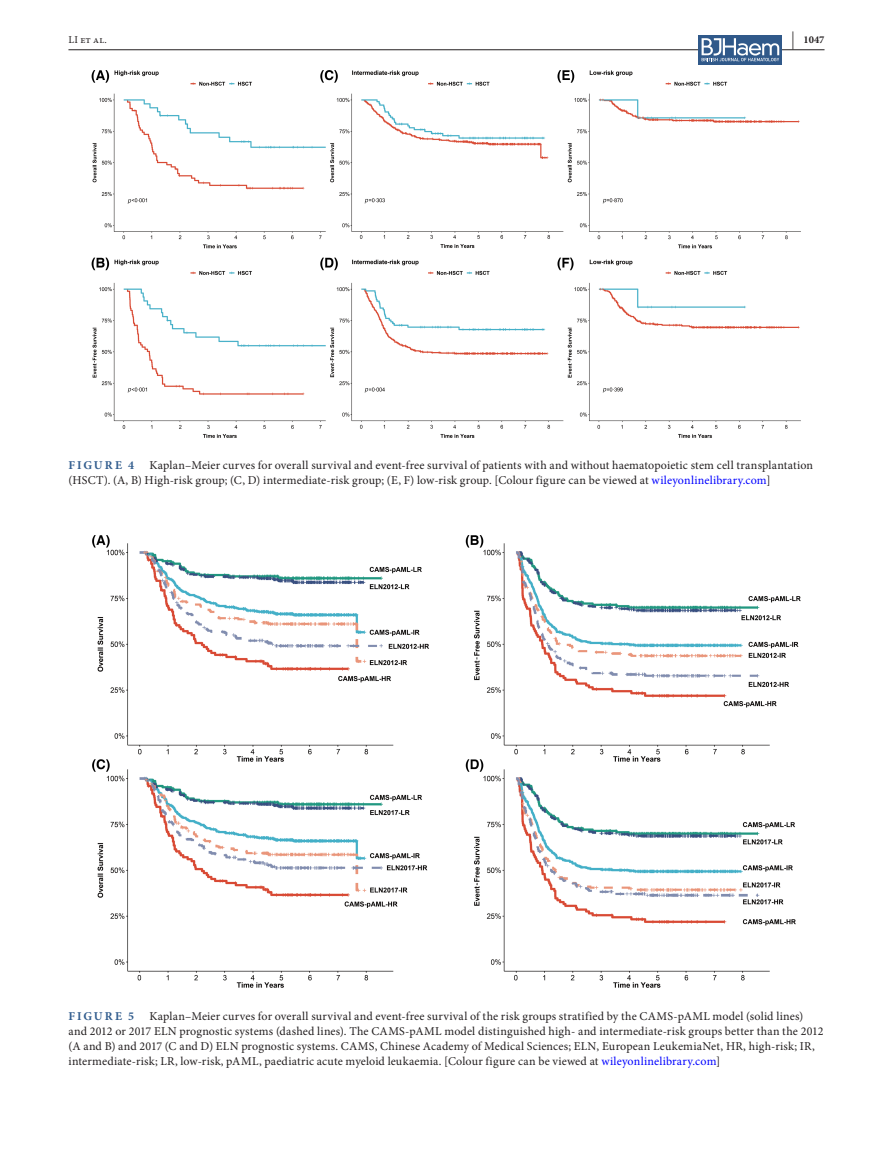
<style>
.page{position:relative;width:893px;height:1174px;background:#fff}
.page>*{position:absolute;margin:0;border:0;box-sizing:border-box;transform-origin:0 0}
.t1{font:12px/15px "Minion Pro";letter-spacing:.015em;color:#231f20}
.t2{font:700 12px "Minion Pro";letter-spacing:.17em;color:#325d8e}
.t3{font:10.5px "Minion Pro";color:#231f20}
.t4{font:700 10.5px "Minion Pro";color:#231f20}
.s1{font-size:18px}
.s2{color:#00f}
</style>
<div class="page">
<hr style="left:68px;top:49px;width:756px;height:1px;background:#231f20">
<svg style="left:699px;top:35px;width:83px;height:30px"></svg>
<svg style="left:702px;top:38px;width:77px;height:23px;background:#718dae"></svg>
<img style="left:91px;top:70px;width:710px;height:368px">
<img style="left:92px;top:535px;width:709px;height:453px">
<p class="t3" style="left:68px;top:32px;width:40px">LI et al.</p>
<p class="t4" style="left:792px;top:32px;width:34px"><span class="s1">|</span> 1047</p>
<p class="t1" style="left:68px;top:458px;width:746px;text-indent:81px">Kaplan–Meier curves for overall survival and event-free survival of patients with and without haematopoietic stem cell transplantation (HSCT). (A, B) High-risk group; (C, D) intermediate-risk group; (E, F) low-risk group. [Colour figure can be viewed at <span class="s2">wileyonlinelibrary.com</span>]</p>
<p class="t2" style="left:69px;top:457px;width:67px">FIGURE 4</p>
<p class="t1" style="left:68px;top:1009px;width:757px;text-indent:81px">Kaplan–Meier curves for overall survival and event-free survival of the risk groups stratified by the CAMS-pAML model (solid lines) and 2012 or 2017 ELN prognostic systems (dashed lines). The CAMS-pAML model distinguished high- and intermediate-risk groups better than the 2012 (A and B) and 2017 (C and D) ELN prognostic systems. CAMS, Chinese Academy of Medical Sciences; ELN, European LeukemiaNet, HR, high-risk; IR, intermediate-risk; LR, low-risk, pAML, paediatric acute myeloid leukaemia. [Colour figure can be viewed at <span class="s2">wileyonlinelibrary.com</span>]</p>
<p class="t2" style="left:69px;top:1007px;width:67px">FIGURE 5</p>
</div>
